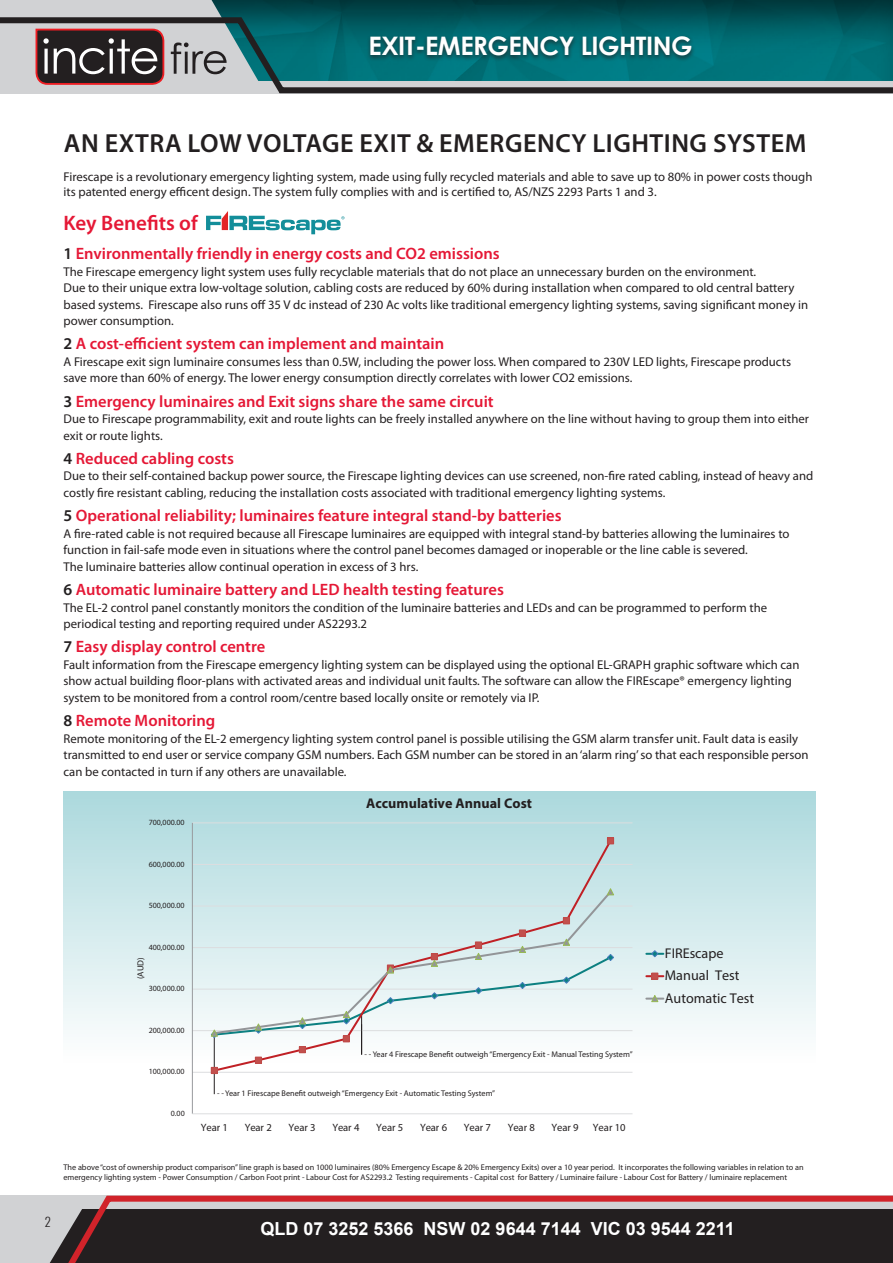
<style>
.page{position:relative;width:893px;height:1263px;background:#fff}
.page>*{position:absolute;margin:0;border:0;box-sizing:border-box;transform-origin:0 0}
.t1{font:600 26.25px "Myriad Pro";letter-spacing:.02em;color:#231f20}
.t2{font:700 25.5px "Century Gothic";letter-spacing:-.02em;color:#fff}
.t3{font:600 21px "Myriad Pro";color:#e51836}
.t4{font:700 18px "Arial";color:#fff}
.t5{font:600 16.5px "Myriad Pro";color:#e51836}
.t6{font:14.1px/22.5px "Myriad Pro";color:#231f20}
.t7{font:700 14.1px "Myriad Pro";letter-spacing:.005em;color:#231f20}
.t8{font:12.75px/16.5px "Myriad Pro";color:#231f20}
.t9{font:300 12.6px "Oswald";color:#231f20}
.t10{font:10.65px "Myriad Pro";letter-spacing:-.01em;color:#231f20}
.t11{font:8.85px "Myriad Pro";color:#231f20}
.t12{font:8.25px/9.9px "Myriad Pro";color:#231f20}
.t13{font:7.95px "Myriad Pro";color:#231f20}
.s1{color:#231f20}
</style>
<div class="page">
<div style="left:0;top:0;width:893px;height:81px;background:#004146"></div>
<svg style="left:0;top:14px;width:893px;height:80px;background:#227379"></svg>
<svg style="left:0;top:0;width:259px;height:86px;background:#88888a"></svg>
<svg style="left:0;top:1195px;width:887px;height:68px;background:#4a3739"></svg>
<svg style="left:0;top:1207px;width:83px;height:56px;background:#b3aeb0"></svg>
<svg style="left:887px;top:1195px;width:6px;height:68px"></svg>
<div style="left:366px;top:34px;width:330px;height:28px;background:#231f20;opacity:.75"></div>
<div style="left:64px;top:791px;width:752px;height:273px;background:linear-gradient(to bottom,#acd9dd,#fefefe)"></div>
<hr style="left:214px;top:1034px;width:1px;height:60px;background:#231f20">
<hr style="left:192px;top:1072px;width:440px;height:1px;background:#dcdddf">
<hr style="left:192px;top:1030px;width:440px;height:1px;background:#dcdddf">
<hr style="left:192px;top:989px;width:440px;height:1px;background:#dcdddf">
<hr style="left:192px;top:947px;width:440px;height:1px;background:#dcdddf">
<hr style="left:192px;top:906px;width:440px;height:1px;background:#dcdddf">
<hr style="left:192px;top:864px;width:440px;height:1px;background:#dcdddf">
<hr style="left:192px;top:822px;width:440px;height:1px;background:#dcdddf">
<hr style="left:192px;top:823px;width:1px;height:291px;background:#989a9d">
<hr style="left:192px;top:1113px;width:440px;height:1px;background:#dcdddf">
<svg style="left:212px;top:838px;width:401px;height:233px"></svg>
<div style="left:211px;top:1067px;width:7px;height:7px;border:1px solid #bf4a48"></div>
<div style="left:255px;top:1057px;width:7px;height:6px;border:1px solid #bf4a48"></div>
<div style="left:299px;top:1046px;width:6px;height:7px;background:#c2504d"></div>
<div style="left:299px;top:1046px;width:7px;height:7px;border:1px solid #bf4a48"></div>
<div style="left:607px;top:838px;width:7px;height:6px;background:#c2504d"></div>
<div style="left:607px;top:837px;width:7px;height:7px;border:1px solid #bf4a48"></div>
<div style="left:212px;top:889px;width:401px;height:49px;background:#d1eaec"></div>
<svg style="left:210px;top:938px;width:404px;height:104px"></svg>
<svg style="left:606px;top:888px;width:9px;height:7px"></svg>
<svg style="left:646px;top:950px;width:17px;height:8px"></svg>
<svg style="left:646px;top:973px;width:17px;height:6px"></svg>
<div style="left:651px;top:973px;width:7px;height:6px;border:1px solid #bf4a48"></div>
<svg style="left:646px;top:995px;width:17px;height:7px"></svg>
<hr style="left:361px;top:1024px;width:1px;height:30px;background:#231f20">
<svg style="left:206px;top:211px;width:138px;height:23px"></svg>
<h2 class="t2" style="left:369px;top:27px;width:325px">EXIT-EMERGENCY LIGHTING</h2>
<h1 class="t1" style="left:64px;top:126px;width:744px">AN EXTRA LOW VOLTAGE EXIT &amp; EMERGENCY LIGHTING SYSTEM</h1>
<p class="t8" style="left:64px;top:169px;width:750px;line-height:15.3px">Firescape is a revolutionary emergency lighting system, made using fully recycled materials and able to save up to 80% in power costs though its patented energy efficent design. The system fully complies with and is certified to, AS/NZS 2293 Parts 1 and 3.</p>
<h3 class="t3" style="left:64px;top:210px;width:136px">Key Benefits of</h3>
<p class="t5" style="left:64px;top:243px;width:438px"><span class="s1">1</span> Environmentally friendly in energy costs and CO2 emissions</p>
<p class="t8" style="left:64px;top:263px;width:746px">The Firescape emergency light system uses fully recyclable materials that do not place an unnecessary burden on the environment.<br>Due to their unique extra low-voltage solution, cabling costs are reduced by 60% during installation when compared to old central battery based systems. Firescape also runs off 35 V dc instead of 230 Ac volts like traditional emergency lighting systems, saving significant money in power consumption.</p>
<p class="t5" style="left:64px;top:333px;width:382px"><span class="s1">2</span> A cost-efficient system can implement and maintain</p>
<p class="t8" style="left:64px;top:353px;width:729px">A Firescape exit sign luminaire consumes less than 0.5W, including the power loss. When compared to 230V LED lights, Firescape products save more than 60% of energy. The lower energy consumption directly correlates with lower CO2 emissions.</p>
<p class="t5" style="left:64px;top:391px;width:432px"><span class="s1">3</span> Emergency luminaires and Exit signs share the same circuit</p>
<p class="t8" style="left:64px;top:410px;width:747px">Due to Firescape programmability, exit and route lights can be freely installed anywhere on the line without having to group them into either exit or route lights.</p>
<p class="t5" style="left:64px;top:448px;width:172px"><span class="s1">4</span> Reduced cabling costs</p>
<p class="t8" style="left:64px;top:468px;width:751px">Due to their self-contained backup power source, the Firescape lighting devices can use screened, non-fire rated cabling, instead of heavy and costly fire resistant cabling, reducing the installation costs associated with traditional emergency lighting systems.</p>
<p class="t5" style="left:64px;top:505px;width:500px"><span class="s1">5</span> Operational reliability; luminaires feature integral stand-by batteries</p>
<p class="t8" style="left:64px;top:525px;width:727px">A fire-rated cable is not required because all Firescape luminaires are equipped with integral stand-by batteries allowing the luminaires to function in fail-safe mode even in situations where the control panel becomes damaged or inoperable or the line cable is severed.<br>The luminaire batteries allow continual operation in excess of 3 hrs.</p>
<p class="t5" style="left:64px;top:579px;width:442px"><span class="s1">6</span> Automatic luminaire battery and LED health testing features</p>
<p class="t8" style="left:64px;top:599px;width:705px">The EL-2 control panel constantly monitors the condition of the luminaire batteries and LEDs and can be programmed to perform the periodical testing and reporting required under AS2293.2</p>
<p class="t5" style="left:64px;top:636px;width:203px"><span class="s1">7</span> Easy display control centre</p>
<p class="t8" style="left:64px;top:656px;width:737px">Fault information from the Firescape emergency lighting system can be displayed using the optional EL-GRAPH graphic software which can show actual building floor-plans with activated areas and individual unit faults. The software can allow the FIREscape® emergency lighting system to be monitored from a control room/centre based locally onsite or remotely via IP.</p>
<p class="t5" style="left:64px;top:710px;width:153px"><span class="s1">8</span> Remote Monitoring</p>
<p class="t8" style="left:64px;top:730px;width:747px">Remote monitoring of the EL-2 emergency lighting system control panel is possible utilising the GSM alarm transfer unit. Fault data is easily transmitted to end user or service company GSM numbers. Each GSM number can be stored in an ‘alarm ring’ so that each responsible person can be contacted in turn if any others are unavailable.</p>
<p class="t13" style="left:149px;top:817px;width:37px">700,000.00</p>
<p class="t13" style="left:149px;top:859px;width:37px">600,000.00</p>
<p class="t13" style="left:149px;top:901px;width:37px">500,000.00</p>
<p class="t7" style="left:366px;top:794px;width:167px">Accumulative Annual Cost</p>
<p class="t13" style="left:149px;top:942px;width:37px">400,000.00</p>
<p class="t11" style="left:135px;top:979px;width:23px;rotate:-90deg">(AUD)</p>
<p class="t13" style="left:149px;top:984px;width:37px">300,000.00</p>
<p class="t13" style="left:149px;top:1025px;width:37px">200,000.00</p>
<p class="t13" style="left:149px;top:1067px;width:37px">100,000.00</p>
<p class="t13" style="left:171px;top:1108px;width:15px">0.00</p>
<p class="t12" style="left:365px;top:1049px;width:269px">- - Year 4 Firescape Benefit outweigh “Emergency Exit - Manual Testing System”</p>
<p class="t12" style="left:217px;top:1088px;width:280px">- - Year 1 Firescape Benefit outweigh “Emergency Exit - Automatic Testing System”</p>
<p class="t10" style="left:201px;top:1120px;width:29px">Year 1</p>
<p class="t10" style="left:245px;top:1120px;width:29px">Year 2</p>
<p class="t10" style="left:289px;top:1120px;width:29px">Year 3</p>
<p class="t10" style="left:332px;top:1120px;width:29px">Year 4</p>
<p class="t10" style="left:376px;top:1120px;width:29px">Year 5</p>
<p class="t10" style="left:420px;top:1120px;width:29px">Year 6</p>
<p class="t10" style="left:464px;top:1120px;width:29px">Year 7</p>
<p class="t10" style="left:508px;top:1120px;width:29px">Year 8</p>
<p class="t10" style="left:552px;top:1120px;width:29px">Year 9</p>
<p class="t10" style="left:593px;top:1120px;width:34px">Year 10</p>
<p class="t6" style="left:665px;top:941px;width:91px">FIREscape<br>Manual Test<br>Automatic Test</p>
<p class="t12" style="left:64px;top:1162px;width:742px">The above “cost of ownership product comparison” line graph is based on 1000 luminaires (80% Emergency Escape &amp; 20% Emergency Exits) over a 10 year period. It incorporates the following variables in relation to an emergency lighting system - Power Consumption / Carbon Foot print - Labour Cost for AS2293.2 Testing requirements - Capital cost for Battery / Luminaire failure - Labour Cost for Battery / luminaire replacement</p>
<p class="t9" style="left:45px;top:1211px;width:8px">2</p>
<h3 class="t4" style="left:261px;top:1215px;width:476px">QLD 07 3252 5366 NSW 02 9644 7144 VIC 03 9544 2211</h3>
</div>
